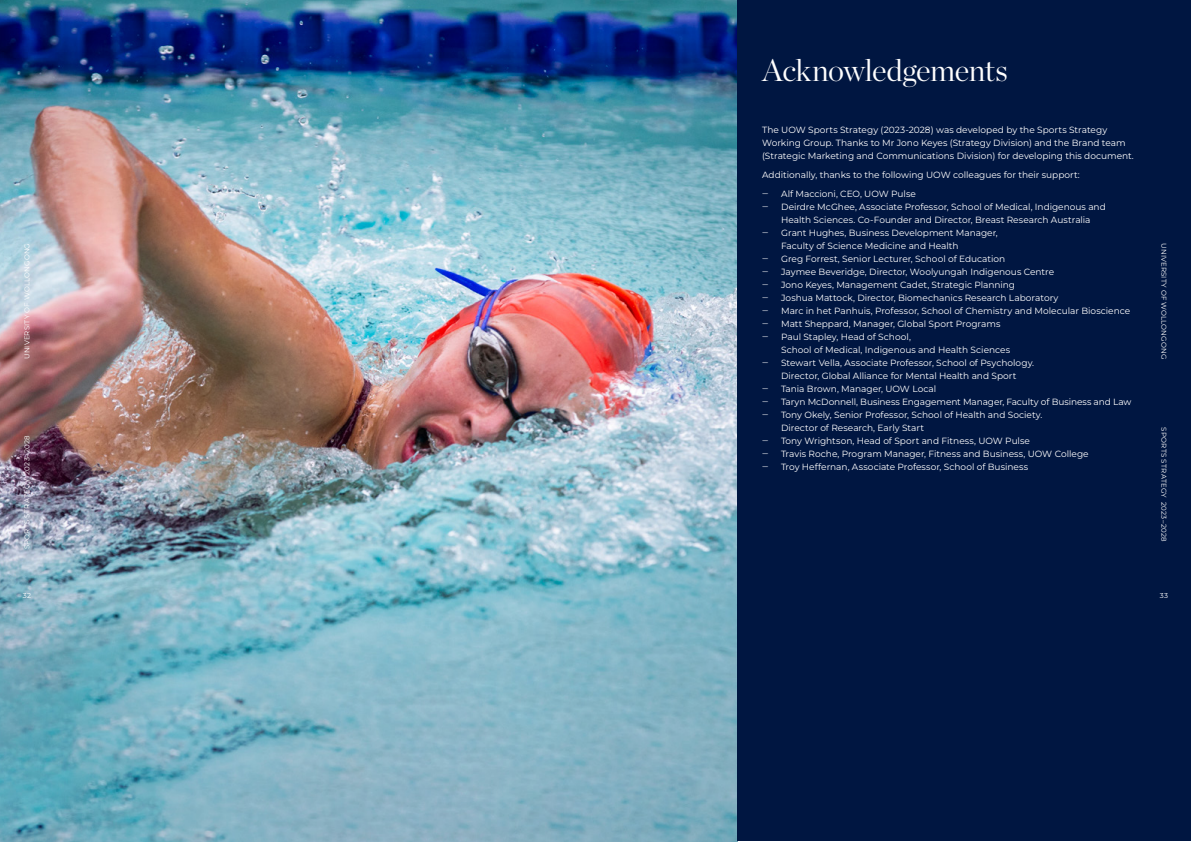
<style>
.page{position:relative;width:1191px;height:842px;background:#fff}
.page>*{position:absolute;margin:0;border:0;box-sizing:border-box;transform-origin:0 0}
.t1{font:300 30.8px "Chronicle Display";letter-spacing:-.015em;color:#fff}
.Body{font:9px/13px "Montserrat";color:#fff}
.t2{font:7px "Montserrat";letter-spacing:.03em;color:#fff}
</style>
<div class="page">
<img style="left:0;top:0;width:737px;height:842px">
<div style="left:737px;top:1px;width:453px;height:840px;background:#001641"></div>
<p class="t2" style="left:22px;top:359px;width:118px;rotate:-90deg">UNIVERSITY OF WOLLONGONG</p>
<p class="t2" style="left:22px;top:549px;width:115px;rotate:-90deg">SPORTS STRATEGY 2023–2028</p>
<h3 class="t1" style="left:762px;top:47px;width:247px">Acknowledgements</h3>
<p class="Body" style="left:762px;top:124px;width:373px">The UOW Sports Strategy (2023-2028) was developed by the Sports Strategy<br>Working Group. Thanks to Mr Jono Keyes (Strategy Division) and the Brand team (Strategic Marketing and Communications Division) for developing this document.</p>
<p class="Body" style="left:762px;top:168px;width:319px">Additionally, thanks to the following UOW colleagues for their support:</p>
<p class="Body" style="left:762px;top:187px;width:8px">‒</p>
<p class="Body" style="left:781px;top:187px;width:136px">Alf Maccioni, CEO, UOW Pulse</p>
<p class="Body" style="left:762px;top:200px;width:8px">‒</p>
<p class="Body" style="left:781px;top:200px;width:326px">Deirdre McGhee, Associate Professor, School of Medical, Indigenous and<br>Health Sciences. Co-Founder and Director, Breast Research Australia</p>
<p class="Body" style="left:762px;top:226px;width:8px">‒</p>
<p class="Body" style="left:781px;top:226px;width:218px">Grant Hughes, Business Development Manager,<br>Faculty of Science Medicine and Health</p>
<p class="Body" style="left:762px;top:252px;width:8px">‒</p>
<p class="Body" style="left:781px;top:252px;width:226px">Greg Forrest, Senior Lecturer, School of Education</p>
<p class="Body" style="left:762px;top:265px;width:8px">‒</p>
<p class="Body" style="left:781px;top:265px;width:274px">Jaymee Beveridge, Director, Woolyungah Indigenous Centre</p>
<p class="Body" style="left:762px;top:278px;width:8px">‒</p>
<p class="Body" style="left:781px;top:278px;width:235px">Jono Keyes, Management Cadet, Strategic Planning</p>
<p class="Body" style="left:762px;top:291px;width:8px">‒</p>
<p class="Body" style="left:781px;top:291px;width:279px">Joshua Mattock, Director, Biomechanics Research Laboratory</p>
<p class="Body" style="left:762px;top:304px;width:8px">‒</p>
<p class="Body" style="left:781px;top:304px;width:351px">Marc in het Panhuis, Professor, School of Chemistry and Molecular Bioscience</p>
<p class="Body" style="left:762px;top:317px;width:8px">‒</p>
<p class="Body" style="left:781px;top:317px;width:221px">Matt Sheppard, Manager, Global Sport Programs</p>
<p class="Body" style="left:762px;top:330px;width:8px">‒</p>
<p class="Body" style="left:781px;top:330px;width:231px">Paul Stapley, Head of School,<br>School of Medical, Indigenous and Health Sciences</p>
<p class="Body" style="left:762px;top:356px;width:8px">‒</p>
<p class="Body" style="left:781px;top:356px;width:254px">Stewart Vella, Associate Professor, School of Psychology.<br>Director, Global Alliance for Mental Health and Sport</p>
<p class="Body" style="left:762px;top:382px;width:8px">‒</p>
<p class="Body" style="left:781px;top:382px;width:157px">Tania Brown, Manager, UOW Local</p>
<p class="Body" style="left:762px;top:395px;width:8px">‒</p>
<p class="Body" style="left:781px;top:395px;width:352px">Taryn McDonnell, Business Engagement Manager, Faculty of Business and Law</p>
<p class="Body" style="left:762px;top:408px;width:8px">‒</p>
<p class="Body" style="left:781px;top:408px;width:263px">Tony Okely, Senior Professor, School of Health and Society.<br>Director of Research, Early Start</p>
<p class="Body" style="left:762px;top:434px;width:8px">‒</p>
<p class="Body" style="left:781px;top:434px;width:250px">Tony Wrightson, Head of Sport and Fitness, UOW Pulse</p>
<p class="Body" style="left:762px;top:447px;width:8px">‒</p>
<p class="Body" style="left:781px;top:447px;width:309px">Travis Roche, Program Manager, Fitness and Business, UOW College</p>
<p class="Body" style="left:762px;top:460px;width:8px">‒</p>
<p class="Body" style="left:781px;top:460px;width:248px">Troy Heffernan, Associate Professor, School of Business</p>
<p class="t2" style="left:1168px;top:243px;width:118px;rotate:90deg">UNIVERSITY OF WOLLONGONG</p>
<p class="t2" style="left:1168px;top:427px;width:115px;rotate:90deg">SPORTS STRATEGY 2023–2028</p>
<p class="t2" style="left:23px;top:591px;width:10px">32</p>
<p class="t2" style="left:1160px;top:591px;width:10px">33</p>
</div>
